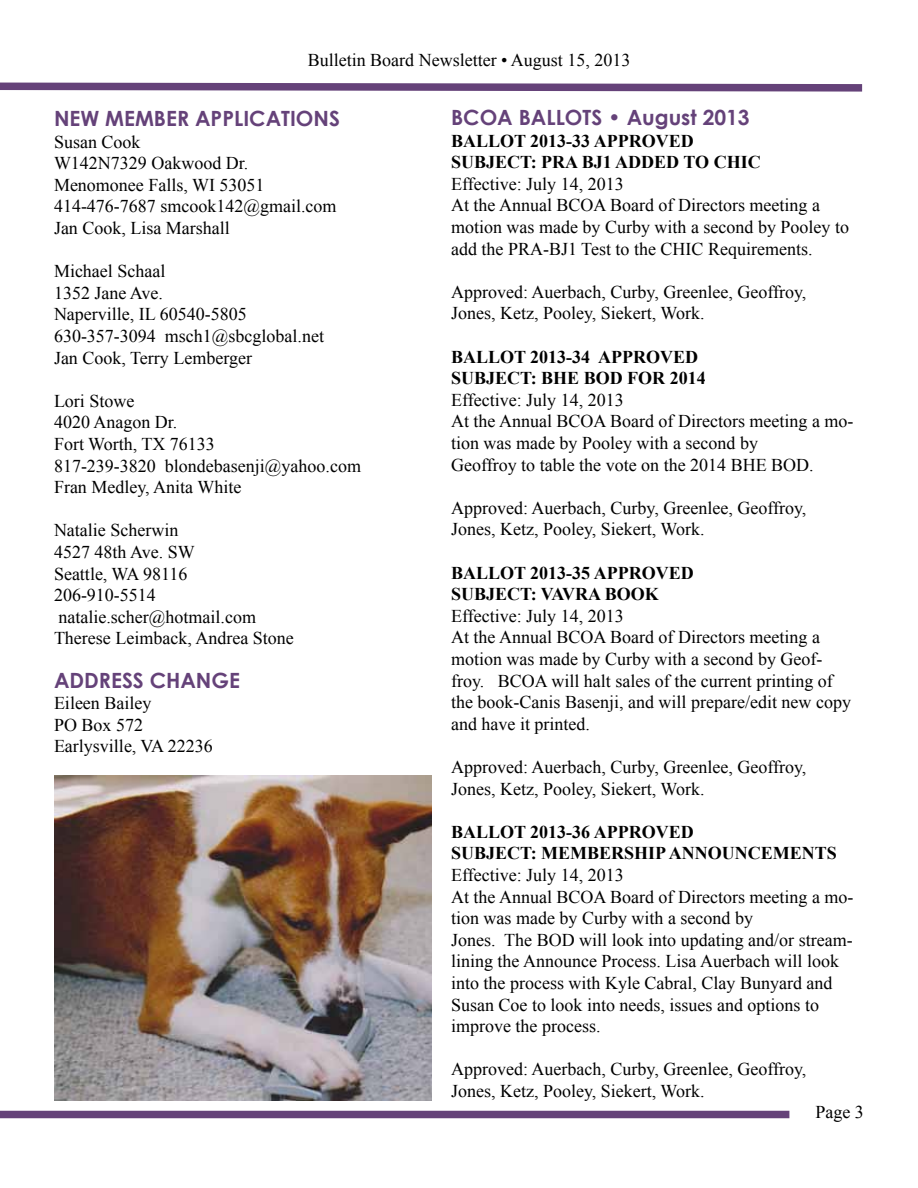
<style>
.page{position:relative;width:918px;height:1188px;background:#fff}
.page>*{position:absolute;margin:0;border:0;box-sizing:border-box;transform-origin:0 0}
.t1{font:700 21px "Century Gothic";color:#654279}
.t2{font:18px/21.6px "Times New Roman";color:#000}
.t3{font:700 18px/21.6px "Times New Roman";color:#000}
</style>
<div class="page">
<svg style="left:0;top:82px;width:863px;height:10px"></svg>
<div style="left:0;top:1111px;width:789px;height:7px;background:#654279"></div>
<img style="left:54px;top:775px;width:378px;height:326px">
<p class="t2" style="left:308px;top:49px;width:324px">Bulletin Board Newsletter • August 15, 2013</p>
<p class="t1" style="left:54px;top:102px;width:69px">NE W MEM</p>
<p class="t1" style="left:154px;top:102px;width:53px">BER APPLI</p>
<p class="t1" style="left:249px;top:102px;width:30px">CATION</p>
<p class="t1" style="left:329px;top:102px;width:12px">S</p>
<p class="t2" style="left:54px;top:131px;width:284px">Susan Cook<br>W142N7329 Oakwood Dr.<br>Menomonee Falls, WI 53051<br>414-476-7687 smcook142@gmail.com<br>Jan Cook, Lisa Marshall</p>
<p class="t2" style="left:54px;top:260px;width:272px">Michael Schaal<br>1352 Jane Ave.<br>Naperville, IL 60540-5805<br>630-357-3094 msch1@sbcglobal.net<br>Jan Cook, Terry Lemberger</p>
<p class="t2" style="left:54px;top:390px;width:309px">Lori Stowe<br>4020 Anagon Dr.<br>Fort Worth, TX 76133<br>817-239-3820 blondebasenji@yahoo.com<br>Fran Medley, Anita White</p>
<p class="t2" style="left:54px;top:519px;width:241px">Natalie Scherwin<br>4527 48th Ave. SW<br>Seattle, WA 98116<br>206-910-5514 natalie.scher@hotmail.com<br>Therese Leimback, Andrea Stone</p>
<p class="t1" style="left:54px;top:664px;width:16px">ADD</p>
<p class="t1" style="left:99px;top:664px;width:143px">RESS CHANGE</p>
<p class="t2" style="left:54px;top:692px;width:160px">Eileen Bailey<br>PO Box 572<br>Earlysville, VA 22236</p>
<p class="t1" style="left:451px;top:101px;width:93px">BCOA BALLOT</p>
<p class="t1" style="left:591px;top:101px;width:160px">S • AUGUST 2013</p>
<p class="t3" style="left:451px;top:129px;width:26px">BALLOT</p>
<p class="t3" style="left:530px;top:129px;width:165px">2013-33 APPROVED</p>
<p class="t3" style="left:451px;top:151px;width:58px">SUBJECT</p>
<p class="t3" style="left:531px;top:151px;width:99px">: PRA BJ1 ADDED</p>
<p class="t3" style="left:684px;top:151px;width:79px">TO CHIC</p>
<p class="t2" style="left:451px;top:173px;width:399px">Effective: July 14, 2013<br>At the Annual BCOA Board of Directors meeting a motion was made by Curby with a second by Pooley to add the PRA-BJ1 Test to the CHIC Requirements.</p>
<p class="t2" style="left:451px;top:281px;width:357px">Approved: Auerbach, Curby, Greenlee, Geoffroy,<br>Jones, Ketz, Pooley, Siekert, Work.</p>
<p class="t3" style="left:451px;top:345px;width:249px">BALLOT 2013-34 APPROVED<br>SUBJECT</p>
<p class="t3" style="left:531px;top:367px;width:177px">: BHE BOD FOR 2014</p>
<p class="t2" style="left:451px;top:389px;width:404px">Effective: July 14, 2013<br>At the Annual BCOA Board of Directors meeting a mo&shy;tion was made by Pooley with a second by<br>Geoffroy to table the vote on the 2014 BHE BOD.</p>
<p class="t2" style="left:451px;top:497px;width:357px">Approved: Auerbach, Curby, Greenlee, Geoffroy,<br>Jones, Ketz, Pooley, Siekert, Work.</p>
<p class="t3" style="left:451px;top:561px;width:244px">BALLOT 2013-35 APPROVED<br>SUBJECT</p>
<p class="t3" style="left:531px;top:583px;width:35px">: VAVRA</p>
<p class="t3" style="left:605px;top:583px;width:56px">BOOK</p>
<p class="t2" style="left:451px;top:605px;width:401px">Effective: July 14, 2013<br>At the Annual BCOA Board of Directors meeting a motion was made by Curby with a second by Geof&shy;froy. BCOA will halt sales of the current printing of the book-Canis Basenji, and will prepare/edit new copy and have it printed.</p>
<p class="t2" style="left:451px;top:756px;width:357px">Approved: Auerbach, Curby, Greenlee, Geoffroy,<br>Jones, Ketz, Pooley, Siekert, Work.</p>
<p class="t3" style="left:451px;top:821px;width:244px">BALLOT 2013-36 APPROVED<br>SUBJECT</p>
<p class="t3" style="left:531px;top:842px;width:41px">: MEMBERSHIP</p>
<p class="t3" style="left:669px;top:842px;width:27px">ANNOUNCEMENTS</p>
<p class="t2" style="left:451px;top:864px;width:404px">Effective: July 14, 2013<br>At the Annual BCOA Board of Directors meeting a mo&shy;tion was made by Curby with a second by<br>Jones. The BOD will look into updating and/or stream&shy;lining the Announce Process. Lisa Auerbach will look into the process with Kyle Cabral, Clay Bunyard and Susan Coe to look into needs, issues and options to improve the process.</p>
<p class="t2" style="left:451px;top:1058px;width:357px">Approved: Auerbach, Curby, Greenlee, Geoffroy,<br>Jones, Ketz, Pooley, Siekert, Work.</p>
<p class="t2" style="left:816px;top:1101px;width:50px">Page 3</p>
</div>
